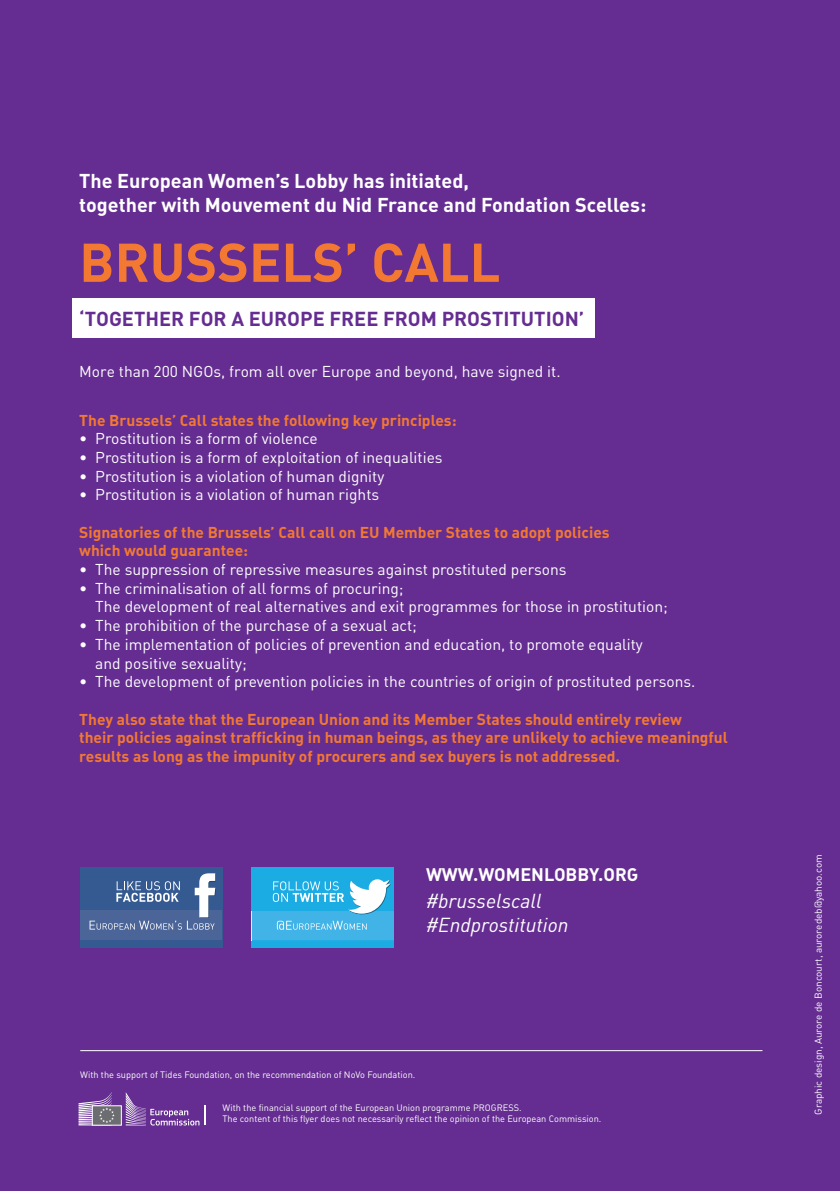
<style>
.page{position:relative;width:840px;height:1191px;background:#fff}
.page>*{position:absolute;margin:0;border:0;box-sizing:border-box;transform-origin:0 0}
.t1{font:700 53.6px "DIN";color:#f37932}
.t2{font:700 20px "DIN";color:#652d91}
.t3{font:italic 20px/24px "DIN";color:#fff}
.t4{font:19.8px/23.8px "DIN Bold Alternate";color:#fff}
.t5{font:18px "DIN Bold Alternate";color:#fff}
.t6{font:15.6px/18.6px "DIN Regular Alternate";color:#fff}
.t7{font:15.6px/18.6px "DIN Bold Alternate";color:#f37932}
.t8{font:15.6px "DIN";color:#fff}
.t9{font:9.8px "DIN Regular Alternate";color:#fff}
.t10{font:9.2px/11px "DIN Regular Alternate";color:#fff}
</style>
<div class="page">
<div style="left:0;top:0;width:839px;height:1191px;background:#652d91"></div>
<svg style="left:126px;top:1092px;width:79px;height:33px"></svg>
<div style="left:92px;top:1105px;width:29px;height:20px;background:#6c6d70"></div>
<svg style="left:78px;top:1092px;width:37px;height:33px"></svg>
<div style="left:72px;top:298px;width:522px;height:39px;background:#fff"></div>
<div style="left:251px;top:867px;width:143px;height:81px;background:#1bace3"></div>
<svg style="left:251px;top:879px;width:142px;height:61px"></svg>
<div style="left:80px;top:867px;width:142px;height:80px;background:#355a91"></div>
<div style="left:80px;top:910px;width:142px;height:29px;background:#4c6599"></div>
<svg style="left:89px;top:873px;width:127px;height:56px"></svg>
<hr style="left:80px;top:1050px;width:682px;height:1px;background:#fff">
<p class="t4" style="left:79px;top:168px;width:568px">The European Women’s Lobby has initiated,<br>together with Mouvement du Nid France and Fondation Scelles:</p>
<h1 class="t1" style="left:79px;top:227px;width:422px">BRUSSELS’ CALL</h1>
<p class="t2" style="left:79px;top:305px;width:506px">‘TOGETHER FOR A EUROPE FREE FROM PROSTITUTION’</p>
<p class="t8" style="left:79px;top:361px;width:482px">More than 200 NGOs, from all over Europe and beyond, have signed it.</p>
<p class="t7" style="left:79px;top:410px;width:379px">The Brussels’ Call states the following key principles:</p>
<p class="t6" style="left:79px;top:429px;width:240px">• Prostitution is a form of violence</p>
<p class="t6" style="left:79px;top:448px;width:364px">• Prostitution is a form of exploitation of inequalities</p>
<p class="t6" style="left:79px;top:466px;width:306px">• Prostitution is a violation of human dignity</p>
<p class="t6" style="left:79px;top:485px;width:301px">• Prostitution is a violation of human rights</p>
<p class="t7" style="left:79px;top:522px;width:531px">Signatories of the Brussels’ Call call on EU M ember States to adopt policies which would guarantee:</p>
<p class="t6" style="left:79px;top:560px;width:488px">• The suppression of repressive measures against prostituted persons</p>
<p class="t6" style="left:95px;top:578px;width:573px;text-indent:-16px">• The criminalisation of all forms of procuring;<br>The development of real alternatives and exit programmes for those in prostitution;</p>
<p class="t6" style="left:79px;top:616px;width:339px">• The prohibition of the purchase of a sexual act;</p>
<p class="t6" style="left:95px;top:634px;width:548px;text-indent:-16px">• The implementation of policies of prevention and education, to promote equality and positive sexuality;</p>
<p class="t6" style="left:79px;top:672px;width:617px">• The development of prevention policies in the countries of origin of prostituted persons.</p>
<p class="t7" style="left:79px;top:709px;width:649px">They also state that the European Union and its Member States should entirely review<br>their policies against trafficking in human beings, as they are unlikely to achieve meaningful results as long as the impunity of procurers and sex buyers is not addressed.</p>
<p class="t5" style="left:426px;top:862px;width:214px">www.womenlobby.org</p>
<p class="t3" style="left:425px;top:888px;width:144px">#brusselscall #Endprostitution</p>
<p class="t10" style="left:80px;top:1069px;width:336px">With the support of Tides Foundation, on the recommendation of NoVo Foundation.</p>
<p class="t10" style="left:222px;top:1102px;width:380px">With the financial support of the European Union programme PROGRESS.<br>The content of this flyer does not necessarily reflect the opinion of the European Commission.</p>
<p class="t9" style="left:811px;top:1114px;width:262px;rotate:-90deg">Graphic design, Aurore de Boncourt, auroredeb@yahoo.com</p>
</div>
